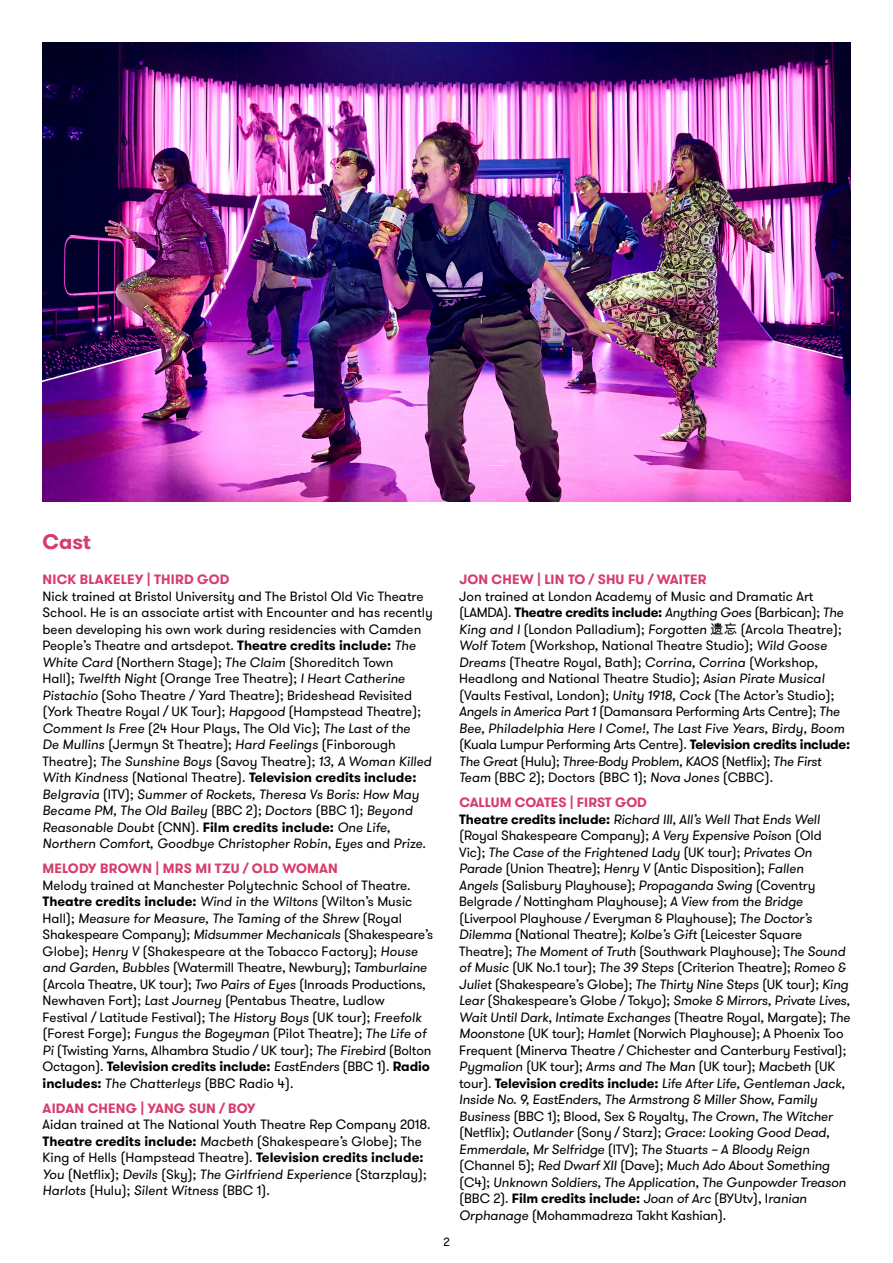
<style>
.page{position:relative;width:893px;height:1263px;background:#fff}
.page>*{position:absolute;margin:0;border:0;box-sizing:border-box;transform-origin:0 0}
.t1{font:700 21px "GT Walsheim";color:#d63d6b}
.t2{font:13.5px/16.5px "GT Walsheim";color:#000}
.t3{font:italic 13.5px/16.5px "GT Walsheim";letter-spacing:-.01em;color:#000}
.t4{font:700 13.5px "GT Walsheim";letter-spacing:.015em;color:#d63d6b}
.t5{font:12px "GT Walsheim";color:#000}
.s1{font-weight:700}
.s2{font-style:italic}
.s3{font-family:"Arial Unicode MS"}
.s4{font-weight:700;font-style:normal;color:#d63d6b}
.s5{font-weight:700;font-style:normal}
.s6{font-style:normal}
</style>
<div class="page">
<img style="left:43px;top:43px;width:807px;height:459px">
<h1 class="t1" style="left:43px;top:528px;width:50px">Cast</h1>
<p class="t4" style="left:43px;top:571px;width:188px">NICK BLAKELEY | THIRD GOD</p>
<p class="t2" style="left:43px;top:588px;width:392px">Nick trained at Bristol University and The Bristol Old Vic Theatre School. He is an associate artist with Encounter and has recently been developing his own work during residencies with Camden People’s Theatre and artsdepot. <span class="s1">Theatre credits include:</span> <span class="s2">The White Card</span> (Northern Stage); <span class="s2">The Claim</span> (Shoreditch Town<br>Hall); <span class="s2">Twelfth Night</span> (Orange Tree Theatre); <span class="s2">I Heart Catherine Pistachio</span> (Soho Theatre / Yard Theatre); Brideshead Revisited (York Theatre Royal / UK Tour); <span class="s2">Hapgood</span> (Hampstead Theatre); <span class="s2">Comment Is Free</span> (24 Hour Plays, The Old Vic); <span class="s2">The Last of the<br>De Mullins</span> (Jermyn St Theatre); <span class="s2">Hard Feelings</span> (Finborough Theatre); <span class="s2">The Sunshine Boys</span> (Savoy Theatre); <span class="s2">13, A Woman Killed With Kindness</span> (National Theatre). <span class="s1">Television credits include:<br></span><span class="s2">Belgravia</span> (ITV); <span class="s2">Summer of Rockets, Theresa Vs Boris: How May Became PM, The Old Bailey</span> (BBC 2); <span class="s2">Doctors</span> (BBC 1); <span class="s2">Beyond Reasonable Doubt</span> (CNN). <span class="s1">Film credits include:</span> <span class="s2">One Life, Northern Comfort, Goodbye Christopher Robin, Eyes</span> and <span class="s2">Prize.</span></p>
<p class="t4" style="left:43px;top:860px;width:297px">MELODY BROWN | MRS MI TZU / OLD WOMAN</p>
<p class="t2" style="left:43px;top:877px;width:392px">Melody trained at Manchester Polytechnic School of Theatre.<br><span class="s1">Theatre credits include:</span> <span class="s2">Wind in the Wiltons</span> (Wilton’s Music Hall); <span class="s2">Measure for Measure, The Taming of the Shrew</span> (Royal Shakespeare Company); <span class="s2">Midsummer Mechanicals</span> (Shakespeare’s Globe); <span class="s2">Henry V</span> (Shakespeare at the Tobacco Factory); <span class="s2">House and Garden, Bubbles</span> (Watermill Theatre, Newbury); <span class="s2">Tamburlaine </span>(Arcola Theatre, UK tour); <span class="s2">Two Pairs of Eyes</span> (Inroads Productions, Newhaven Fort); <span class="s2">Last Journey</span> (Pentabus Theatre, Ludlow Festival / Latitude Festival); T<span class="s2">he History Boys</span> (UK tour); <span class="s2">Freefolk </span>(Forest Forge); <span class="s2">Fungus the Bogeyman</span> (Pilot Theatre); <span class="s2">The Life of Pi</span> (Twisting Yarns, Alhambra Studio / UK tour); <span class="s2">The Firebird</span> (Bolton Octagon). <span class="s1">Television credits include:</span> <span class="s2">EastEnders</span> (BBC 1). <span class="s1">Radio includes:</span> <span class="s2">The Chatterleys</span> (BBC Radio 4).</p>
<p class="t4" style="left:43px;top:1099px;width:214px">AIDAN CHENG | YANG SUN / BOY</p>
<p class="t2" style="left:43px;top:1116px;width:390px">Aidan trained at The National Youth Theatre Rep Company 2018.<br><span class="s1">Theatre credits include:</span> <span class="s2">Macbeth</span> (Shakespeare’s Globe); The King of Hells (Hampstead Theatre). <span class="s1">Television credits include:<br></span><span class="s2">You</span> (Netflix); <span class="s2">Devils</span> (Sky); <span class="s2">The Girlfriend Experience</span> (Starzplay); <span class="s2">Harlots</span> (Hulu); <span class="s2">Silent Witness</span> (BBC 1).</p>
<p class="t5" style="left:443px;top:1234px;width:8px">2</p>
<p class="t4" style="left:459px;top:571px;width:249px">JON CHEW | LIN TO / SHU FU / WAITER</p>
<p class="t2" style="left:459px;top:588px;width:392px">Jon trained at London Academy of Music and Dramatic Art (LAMDA). <span class="s1">Theatre credits include:</span> <span class="s2">Anything Goes</span> (Barbican); <span class="s2">The King and I</span> (London Palladium); <span class="s2">Forgotten</span> <span class="s3">遗忘</span> (Arcola Theatre); <span class="s2">Wolf Totem</span> (Workshop, National Theatre Studio); <span class="s2">Wild Goose Dreams</span> (Theatre Royal, Bath); <span class="s2">Corrina, Corrina</span> (Workshop, Headlong and National Theatre Studio); <span class="s2">Asian Pirate Musical </span>(Vaults Festival, London); <span class="s2">Unity 1918, Cock</span> (The Actor’s Studio); <span class="s2">Angels in America Part 1</span> (Damansara Performing Arts Centre); <span class="s2">The Bee, Philadelphia Here I Come!, The Last Five Years, Birdy, Boom </span>(Kuala Lumpur Performing Arts Centre). <span class="s1">Television credits include:<br></span><span class="s2">The Great</span> (Hulu); <span class="s2">Three-Body Problem, KAOS</span> (Netflix); <span class="s2">The First Team</span> (BBC 2); Doctors (BBC 1); <span class="s2">Nova Jones</span> (CBBC).</p>
<p class="t3" style="left:459px;top:794px;width:393px"><span class="s4">CALLUM COATES | FIRST GOD<br></span><span class="s5">Theatre credits include:</span> Richard III, All’s Well That Ends Well <span class="s6">(Royal Shakespeare Company);</span> A Very Expensive Poiso<span class="s6">n (Old Vic);</span> The Case of the Frightened Lady <span class="s6">(UK tour);</span> Privates On Parade <span class="s6">(Union Theatre);</span> Henry V <span class="s6">(Antic Disposition);</span> Fallen<br>Angels <span class="s6">(Salisbury Playhouse);</span> Propaganda Swing <span class="s6">(Coventry Belgrade / Nottingham Playhouse);</span> A View from the Bridge <span class="s6">(Liverpool Playhouse / Everyman &amp; Playhouse);</span> The Doctor’s Dilemma <span class="s6">(National Theatre);</span> Kolbe’s Gift <span class="s6">(Leicester Square Theatre);</span> The Moment of Truth <span class="s6">(Southwark Playhouse); T</span>he Sound of Music <span class="s6">(UK No.1 tour);</span> The 39 Steps <span class="s6">(Criterion Theatre);</span> Romeo &amp; Juliet <span class="s6">(Shakespeare’s Globe);</span> The Thirty Nine Steps <span class="s6">(UK tour);</span> King Lear <span class="s6">(Shakespeare’s Globe / Tokyo);</span> Smoke &amp; Mirrors, Private Lives, Wait Until Dark, Intimate Exchanges <span class="s6">(Theatre Royal, Margate);</span> The Moonstone <span class="s6">(UK tour);</span> Hamlet <span class="s6">(Norwich Playhouse); A Phoenix Too Frequent (Minerva Theatre / Chichester and Canterbury Festival); </span>Pygmalion <span class="s6">(UK tour);</span> Arms and The Man <span class="s6">(UK tour);</span> Macbeth <span class="s6">(UK tour).</span> <span class="s5">Television credits include:</span> Life After Life, Gentleman Jack, Inside No. 9, EastEnders, The Armstrong &amp; Miller Show, Family Business <span class="s6">(BBC 1); Blood, Sex &amp; Royalty,</span> The Crown, The Witcher <span class="s6">(Netflix);</span> Outlander <span class="s6">(Sony / Starz);</span> Grace: Looking Good Dead, Emmerdale, Mr Selfridge <span class="s6">(ITV);</span> The Stuarts – A Bloody Reign <span class="s6">(Channel 5);</span> Red Dwarf XII <span class="s6">(Dave);</span> Much Ado About Something <span class="s6">(C4);</span> Unknown Soldiers, The Application, The Gunpowder Treason <span class="s6">(BBC 2).</span> <span class="s5">Film credits include:</span> Joan of Arc <span class="s6">(BYUtv), I</span>ranian Orphanage <span class="s6">(Mohammadreza Takht Kashian).</span></p>
</div>
